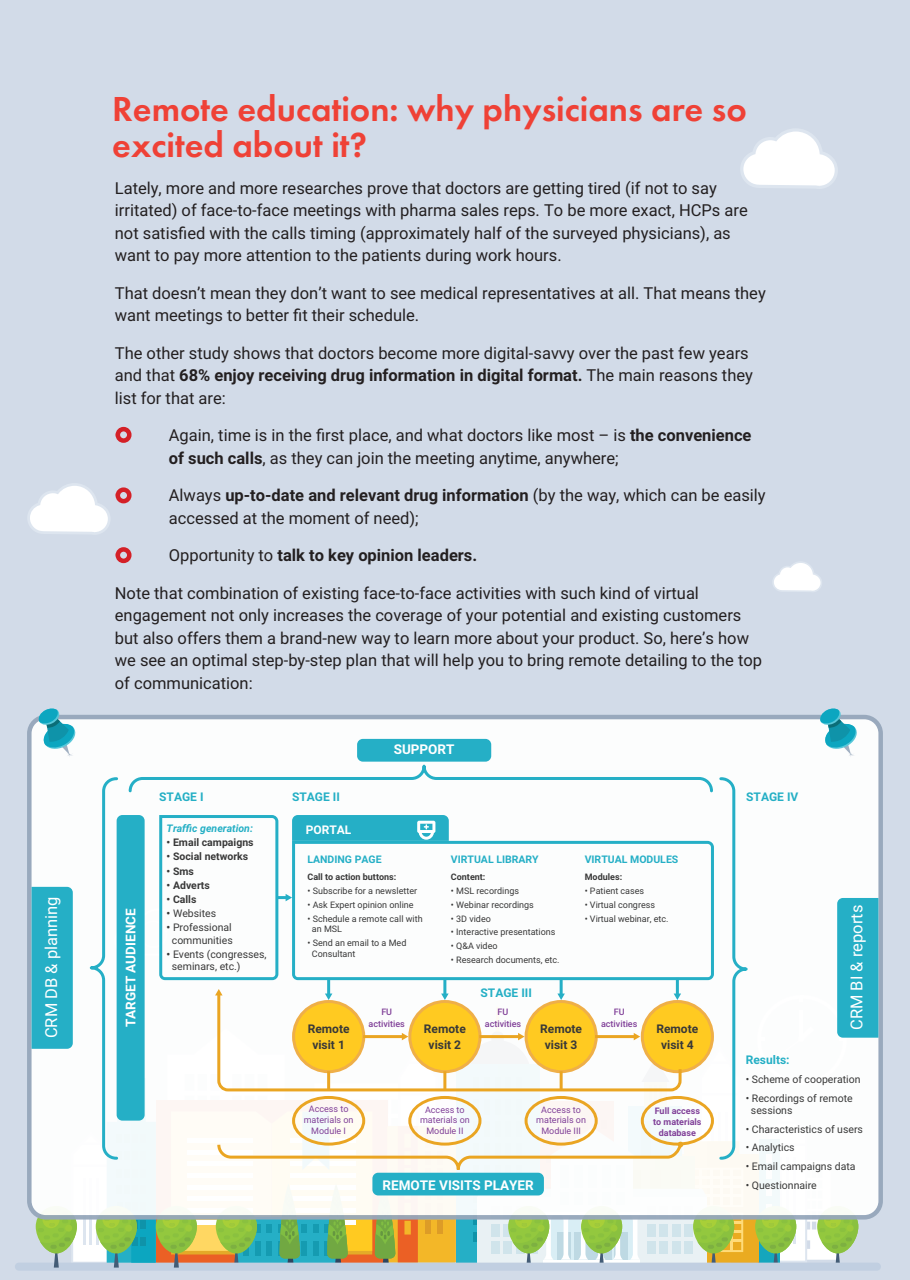
<style>
.page{position:relative;width:910px;height:1280px;background:#d2dbe8}
.page>*{position:absolute;margin:0;border:0;box-sizing:border-box;transform-origin:0 0}
.t1{font:36px/36px "Futura Demi C";color:#ef4136}
.t2{font:16.5px/22.5px "Roboto";color:#231f20}
.t3{font:700 16.5px "Roboto";color:#231f20}
.t4{font:16.5px "Roboto";color:#fff}
.t5{font:16.5px "Roboto";color:#ef4237}
.t6{font:700 13.5px "Roboto";color:#fff}
.t7{font:700 12px/16.5px "Roboto";color:#383838;text-align:center}
.t8{font:700 12px "Roboto";color:#24afc5}
.t9{font:700 12px "Roboto";color:#fff}
.t10{font:10.5px/12.6px "Roboto";color:#383838}
.t11{font:700 10.5px "Roboto";color:#383838}
.t12{font:700 10.5px "Roboto";color:#25afc6}
.t13{font:italic 700 10.5px "Roboto";color:#24afc5}
.t14{font:9px/10.8px "Roboto";color:#383838}
.t15{font:9px/10.8px "Roboto";color:#804098;text-align:center}
.t16{font:500 9px/12px "Roboto";color:#804098;text-align:center}
.t17{font:700 9px "Roboto";color:#383838}
.t18{font:700 9px/10.8px "Roboto";color:#804098;text-align:center}
.s1{font-weight:700}
.s2{font-weight:400}
</style>
<div class="page">
<div style="left:15px;top:1262px;width:866px;height:9px;background:#c1cfe1;border-radius:4px"></div>
<svg style="left:28px;top:484px;width:82px;height:50px"></svg>
<svg style="left:741px;top:129px;width:96px;height:60px"></svg>
<svg style="left:773px;top:562px;width:49px;height:30px"></svg>
<div style="left:116px;top:427px;width:16px;height:16px;border:4px solid #d42027;border-radius:50%"></div>
<div style="left:116px;top:487px;width:16px;height:16px;border:4px solid #d42027;border-radius:50%"></div>
<div style="left:116px;top:547px;width:16px;height:16px;border:4px solid #d42027;border-radius:50%"></div>
<svg style="left:27px;top:715px;width:856px;height:498px;background:#e7ecf0"></svg>
<div style="left:357px;top:739px;width:134px;height:23px;background:#25afc6;border-radius:6px"></div>
<svg style="left:32px;top:763px;width:846px;height:505px;background:#e0ece2"></svg>
<svg style="left:37px;top:708px;width:40px;height:49px;background:#86c9d7"></svg>
<svg style="left:819px;top:708px;width:40px;height:49px;background:#86c9d7"></svg>
<h1 class="t1" style="left:112px;top:90px;width:636px">Remote education: why physicians are so excited about it?</h1>
<p class="t2" style="left:115px;top:176px;width:634px">Lately, more and more researches prove that doctors are getting tired (if not to say irritated) of face-to-face meetings with pharma sales reps. To be more exact, HCPs are not satisfied with the calls timing (approximately half of the surveyed physicians), as want to pay more attention to the patients during work hours.</p>
<p class="t2" style="left:115px;top:281px;width:652px">That doesn’t mean they don’t want to see medical representatives at all. That means they want meetings to better fit their schedule.</p>
<p class="t2" style="left:115px;top:341px;width:640px">The other study shows that doctors become more digital-savvy over the past few years and that <span class="s1">68% enjoy receiving drug information in digital format.</span> The main reasons they list for that are:</p>
<p class="t5" style="left:115px;top:424px;width:7px">•</p>
<p class="t2" style="left:169px;top:424px;width:584px">Again, time is in the first place, and what doctors like most – is <span class="s1">the convenience of such calls</span>, as they can join the meeting anytime, anywhere;</p>
<p class="t5" style="left:115px;top:484px;width:7px">•</p>
<p class="t2" style="left:169px;top:484px;width:598px">Always <span class="s1">up-to-date and relevant drug information</span> (by the way, which can be easily accessed at the moment of need);</p>
<p class="t5" style="left:115px;top:544px;width:7px">•</p>
<p class="t3" style="left:169px;top:544px;width:310px"><span class="s2">Opportunity to</span> talk to key opinion leaders.</p>
<p class="t2" style="left:115px;top:581px;width:649px">Note that combination of existing face-to-face activities with such kind of virtual engagement not only increases the coverage of your potential and existing customers but also offers them a brand-new way to learn more about your product. So, here’s how we see an optimal step-by-step plan that will help you to bring remote detailing to the top of communication:</p>
<p class="t6" style="left:394px;top:740px;width:62px">SUPPORT</p>
<p class="t8" style="left:159px;top:788px;width:46px">STAGE I</p>
<p class="t8" style="left:292px;top:788px;width:49px">STAGE II</p>
<p class="t9" style="left:306px;top:821px;width:47px">PORTAL</p>
<p class="t8" style="left:746px;top:788px;width:54px">STAGE IV</p>
<p class="t13" style="left:167px;top:821px;width:88px">Traffic generation:</p>
<p class="t11" style="left:167px;top:835px;width:88px">• Email campaigns</p>
<p class="t11" style="left:167px;top:849px;width:83px">• Social networks</p>
<p class="t11" style="left:167px;top:863px;width:29px">• Sms</p>
<p class="t11" style="left:167px;top:877px;width:45px">• Adverts</p>
<p class="t11" style="left:167px;top:892px;width:31px">• Calls</p>
<p class="t10" style="left:167px;top:906px;width:51px"><span class="s1">•</span> Websites</p>
<p class="t10" style="left:167px;top:920px;width:68px;text-align:center"><span class="s1">•</span> Professional communities</p>
<p class="t10" style="left:172px;top:947px;width:96px;text-indent:-5px"><span class="s1">•</span> Events (congresses, seminars, etc.)</p>
<p class="t12" style="left:585px;top:852px;width:95px">VIRTUAL MODULES</p>
<p class="t17" style="left:585px;top:871px;width:39px">Modules:</p>
<p class="t14" style="left:585px;top:885px;width:61px">• Patient cases</p>
<p class="t14" style="left:585px;top:899px;width:72px">• Virtual congress</p>
<p class="t14" style="left:585px;top:913px;width:85px">• Virtual webinar, etc.</p>
<p class="t12" style="left:307px;top:852px;width:76px">LANDING PAGE</p>
<p class="t17" style="left:307px;top:871px;width:90px">Call to action buttons:</p>
<p class="t14" style="left:307px;top:885px;width:111px">• Subscribe for a newsletter</p>
<p class="t14" style="left:307px;top:899px;width:108px">• Ask Expert opinion online</p>
<p class="t14" style="left:312px;top:913px;width:112px;text-indent:-4px">• Schedule a remote call with an MSL</p>
<p class="t14" style="left:312px;top:937px;width:96px;text-indent:-4px">• Send an email to a Med<br>Consultant</p>
<p class="t12" style="left:451px;top:852px;width:89px">VIRTUAL LIBRARY</p>
<p class="t17" style="left:451px;top:871px;width:36px">Content:</p>
<p class="t14" style="left:451px;top:885px;width:70px">• MSL recordings</p>
<p class="t14" style="left:451px;top:899px;width:85px">• Webinar recordings</p>
<p class="t14" style="left:451px;top:913px;width:41px">• 3D video</p>
<p class="t14" style="left:451px;top:926px;width:106px">• Interactive presentations</p>
<p class="t14" style="left:451px;top:940px;width:48px">• Q&amp;A video</p>
<p class="t14" style="left:451px;top:954px;width:110px">• Research documents, etc.</p>
<p class="t4" style="left:40px;top:1038px;width:143px;rotate:-90deg">CRM DB &amp; planning</p>
<p class="t6" style="left:121px;top:1027px;width:120px;rotate:-90deg">TARGET AUDIENCE</p>
<p class="t4" style="left:845px;top:1030px;width:127px;rotate:-90deg">CRM BI &amp; reports</p>
<p class="t8" style="left:481px;top:984px;width:53px">STAGE III</p>
<p class="t16" style="left:369px;top:1005px;width:38px">FU activities</p>
<p class="t16" style="left:485px;top:1005px;width:38px">FU activities</p>
<p class="t16" style="left:601px;top:1005px;width:38px">FU activities</p>
<p class="t7" style="left:308px;top:1020px;width:43px">Remote visit 1</p>
<p class="t7" style="left:424px;top:1020px;width:43px">Remote visit 2</p>
<p class="t7" style="left:540px;top:1020px;width:43px">Remote visit 3</p>
<p class="t7" style="left:656px;top:1020px;width:43px">Remote visit 4</p>
<p class="t15" style="left:304px;top:1103px;width:51px">Access to materials on<br>Module I</p>
<p class="t15" style="left:420px;top:1103px;width:51px">Access to materials on<br>Module II</p>
<p class="t15" style="left:536px;top:1103px;width:51px">Access to materials on<br>Module III</p>
<p class="t18" style="left:653px;top:1105px;width:50px">Full access to materials database</p>
<p class="t6" style="left:382px;top:1175px;width:153px">REMOTE VISITS PLAYER</p>
<p class="t8" style="left:746px;top:1052px;width:45px">Results:</p>
<p class="t10" style="left:746px;top:1073px;width:116px">• Scheme of cooperation</p>
<p class="t10" style="left:751px;top:1091px;width:103px;text-indent:-5px">• Recordings of remote sessions</p>
<p class="t10" style="left:746px;top:1122px;width:119px">• Characteristics of users</p>
<p class="t10" style="left:746px;top:1141px;width:50px">• Analytics</p>
<p class="t10" style="left:746px;top:1159px;width:111px">• Email campaigns data</p>
<p class="t10" style="left:746px;top:1178px;width:73px">• Questionnaire</p>
</div>
